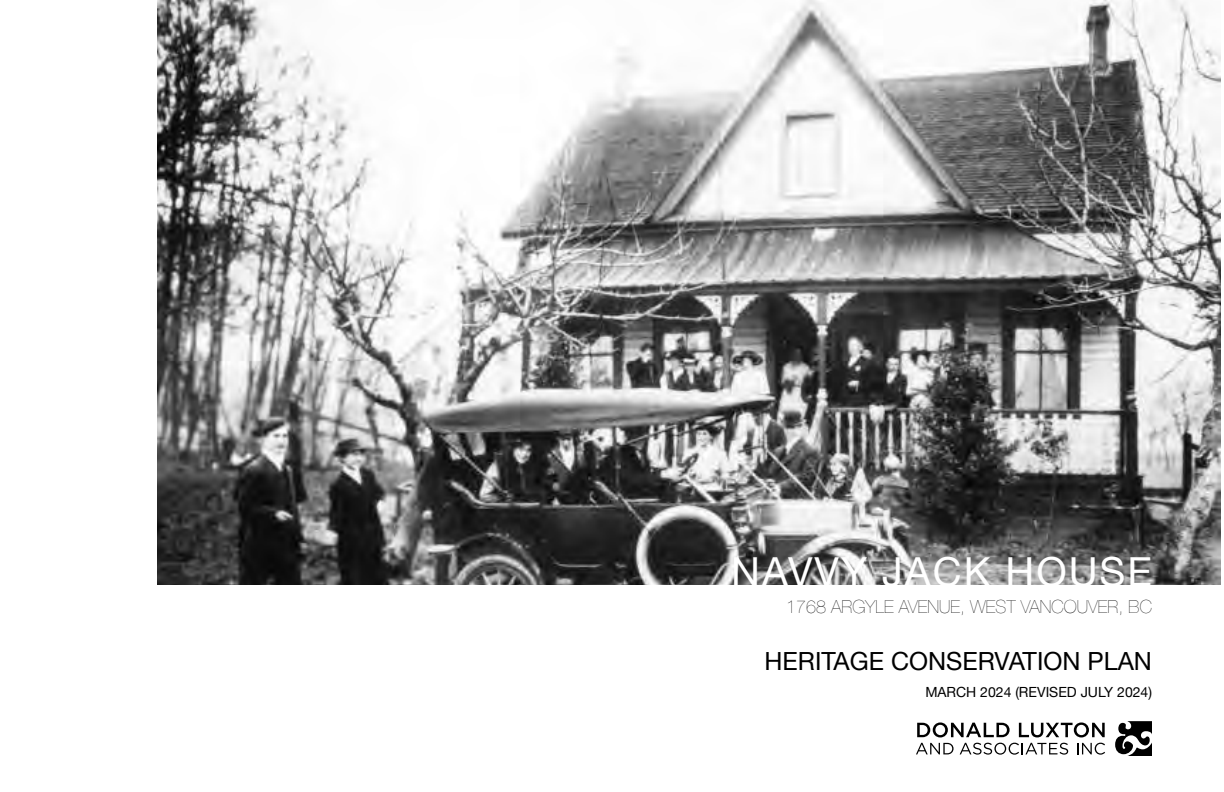
<style>
.page{position:relative;width:1224px;height:792px;background:#fff}
.page>*{position:absolute;margin:0;border:0;box-sizing:border-box;transform-origin:0 0}
.t1{font:40px "Helvetica Neue";letter-spacing:.05em;color:#fff}
.t2{font:25px "Helvetica Neue";color:#000}
.t3{font:200 18px "Helvetica Neue";color:#000}
.t4{font:14px "Helvetica Neue";color:#000}
</style>
<div class="page">
<svg style="left:1115px;top:721px;width:37px;height:35px"></svg>
<svg style="left:917px;top:722px;width:93px;height:15px"></svg>
<svg style="left:1019px;top:722px;width:86px;height:15px"></svg>
<svg style="left:916px;top:743px;width:38px;height:11px"></svg>
<svg style="left:960px;top:743px;width:108px;height:12px"></svg>
<svg style="left:1077px;top:743px;width:28px;height:12px"></svg>
<img style="left:157px;top:0;width:1064px;height:585px">
<h1 class="t1" style="left:731px;top:543px;width:422px">NAVVY JACK HOUSE</h1>
<p class="t3" style="left:786px;top:593px;width:367px">1768 ARGYLE AVENUE, WEST VANCOUVER, BC</p>
<h2 class="t2" style="left:765px;top:643px;width:389px">HERITAGE CONSERVATION PLAN</h2>
<p class="t4" style="left:925px;top:682px;width:228px">MARCH 2024 (REVISED JULY 2024)</p>
</div>
